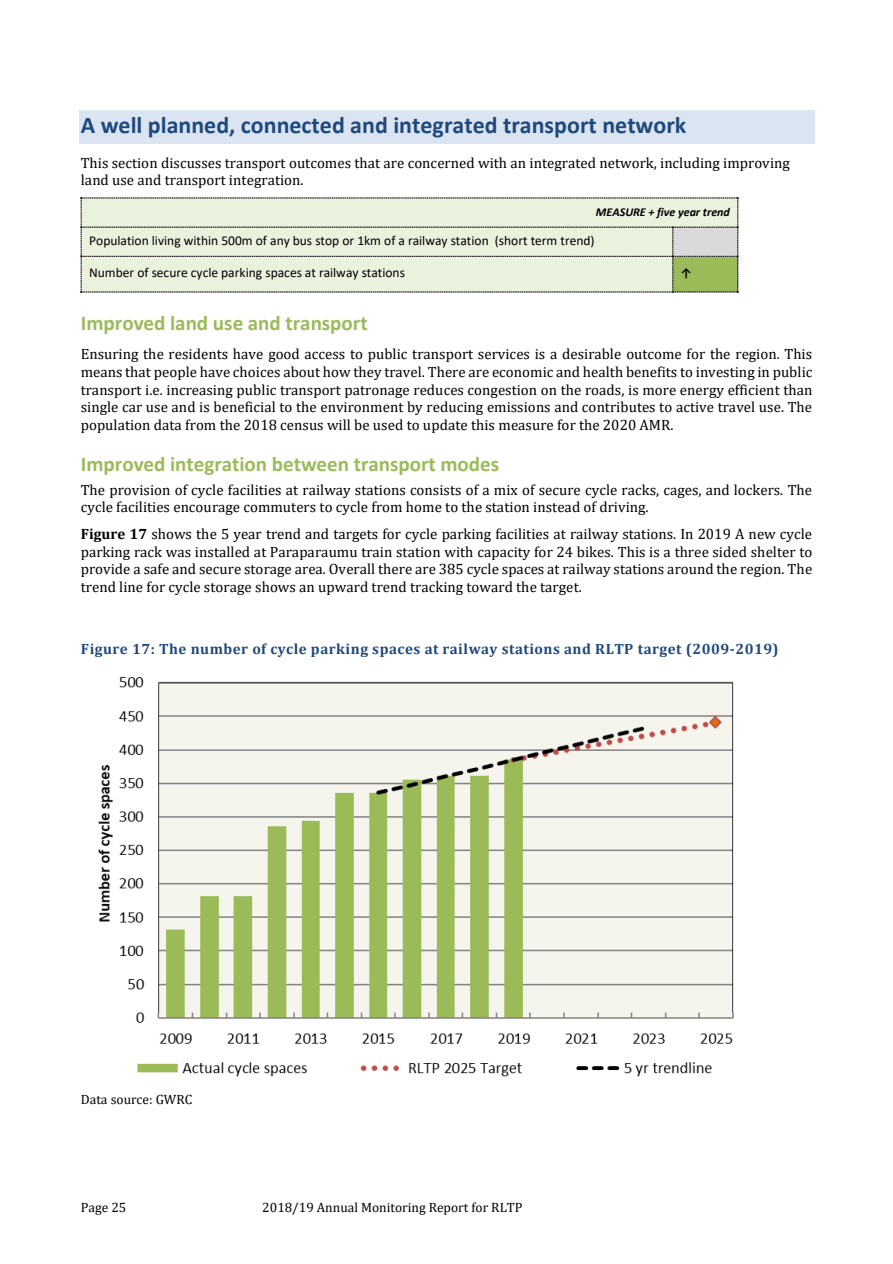
<style>
.page{position:relative;width:893px;height:1264px;background:#fff}
.page>*{position:absolute;margin:0;border:0;box-sizing:border-box;transform-origin:0 0}
.t1{font:700 24px "Calibri";color:#1f497d}
.t2{font:700 21px "Calibri";color:#9bbb59}
.t3{font:15px/17.7px "Cambria";color:#000}
.t4{font:700 15px "Cambria";letter-spacing:.035em;color:#1f497d}
.t5{font:13.5px "Calibri";color:#000}
.t6{font:13.5px "Cambria";color:#000}
.t7{font:italic 700 12px "Calibri";color:#000}
.t8{font:700 12px "Calibri";color:#000}
.s1{font-weight:700}
</style>
<div class="page">
<div style="left:79px;top:111px;width:735px;height:33px;background:#dbe5f1"></div>
<svg style="left:81px;top:197px;width:657px;height:95px;background:#dfe6d1"></svg>
<img style="left:98px;top:677px;width:636px;height:400px">
<h1 class="t1" style="left:81px;top:108px;width:607px">A well planned, connected and integrated transport network</h1>
<p class="t3" style="left:81px;top:154px;width:710px">This section discusses transport outcomes that are concerned with an integrated network, including improving land use and transport integration.</p>
<p class="t7" style="left:596px;top:203px;width:135px">MEASURE + five year trend</p>
<p class="t5" style="left:89px;top:231px;width:507px">Population living within 500m of any bus stop or 1km of a railway station (short term trend)</p>
<p class="t5" style="left:89px;top:263px;width:317px">Number of secure cycle parking spaces at railway stations</p>
<p class="t8" style="left:681px;top:265px;width:12px">↑</p>
<h2 class="t2" style="left:81px;top:308px;width:288px">Improved land use and transport</h2>
<p class="t3" style="left:81px;top:345px;width:733px;text-align:justify">Ensuring the residents have good access to public transport services is a desirable outcome for the region. This means that people have choices about how they travel. There are economic and health benefits to investing in public transport i.e. increasing public transport patronage reduces congestion on the roads, is more energy efficient than single car use and is beneficial to the environment by reducing emissions and contributes to active travel use. The population data from the 2018 census will be used to update this measure for the 2020 AMR.</p>
<h2 class="t2" style="left:81px;top:449px;width:420px">Improved integration between transport modes</h2>
<p class="t3" style="left:81px;top:480px;width:733px">The provision of cycle facilities at railway stations consists of a mix of secure cycle racks, cages, and lockers. The cycle facilities encourage commuters to cycle from home to the station instead of driving.</p>
<p class="t3" style="left:81px;top:525px;width:733px;text-align:justify"><span class="s1">Figure 17</span> shows the 5 year trend and targets for cycle parking facilities at railway stations. In 2019 A new cycle parking rack was installed at Paraparaumu train station with capacity for 24 bikes. This is a three sided shelter to provide a safe and secure storage area. Overall there are 385 cycle spaces at railway stations around the region. The trend line for cycle storage shows an upward trend tracking toward the target.</p>
<p class="t4" style="left:81px;top:638px;width:699px">Figure 17: The number of cycle parking spaces at railway stations and RLTP target (2009-2019)</p>
<p class="t6" style="left:81px;top:1090px;width:113px">Data source: GWRC</p>
<p class="t6" style="left:81px;top:1199px;width:47px">Page 25</p>
<p class="t6" style="left:262px;top:1199px;width:262px">2018/19 Annual Monitoring Report for RLTP</p>
</div>
